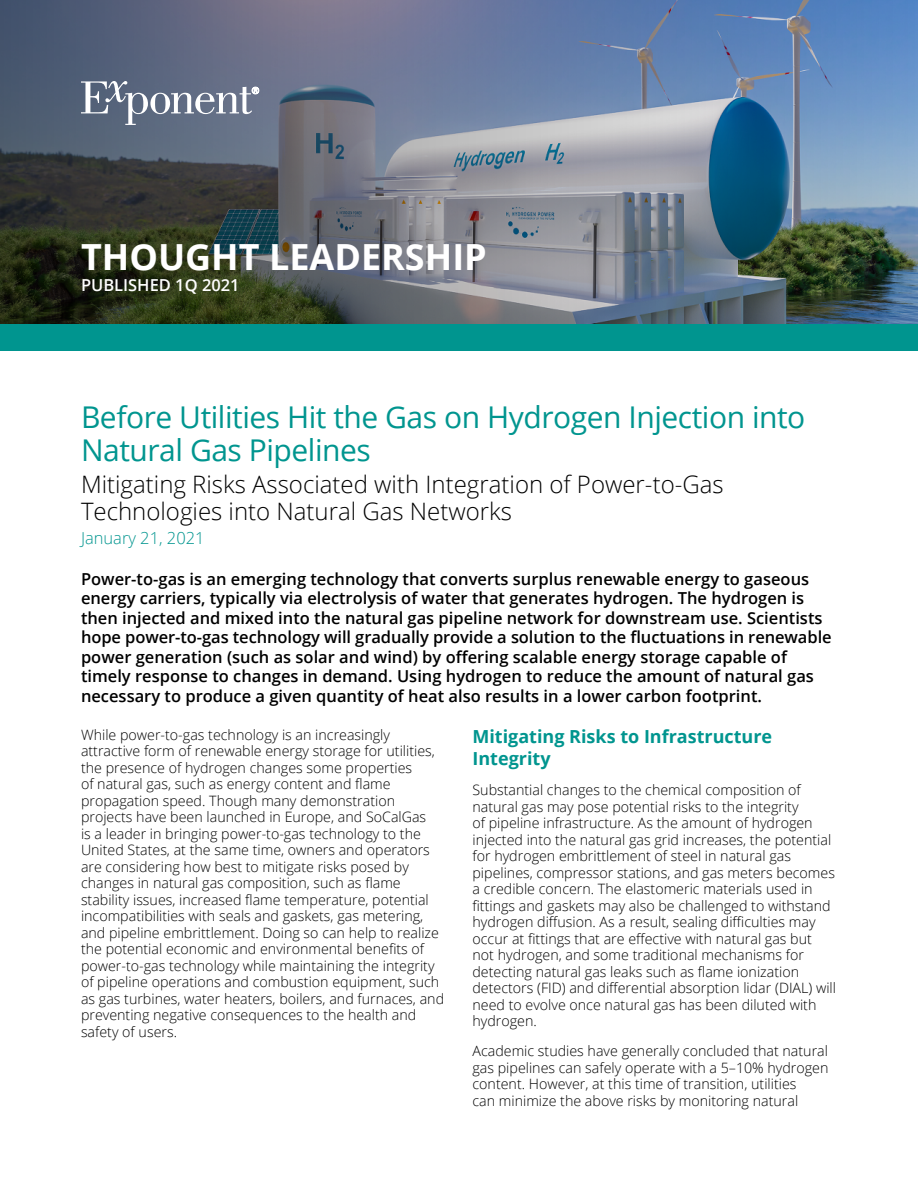
<style>
.page{position:relative;width:918px;height:1188px;background:#fff}
.page>*{position:absolute;margin:0;border:0;box-sizing:border-box;transform-origin:0 0}
.t1{font:700 36px "Open Sans";color:#fff}
.t2{font:30px/33px "Open Sans";letter-spacing:-.015em;color:#00958f}
.t3{font:300 24px/27px "Open Sans";color:#000}
.t4{font:700 18px/22.5px "Open Sans";color:#00958f}
.t5{font:600 16.5px/19.5px "Open Sans";color:#000}
.t6{font:600 16.5px "Open Sans";color:#fff}
.t7{font:300 16.5px "Open Sans";color:#00958f}
.t8{font:300 14.25px/16.5px "Open Sans";color:#000}
</style>
<div class="page">
<img style="left:0;top:0;width:918px;height:324px">
<div style="left:0;top:324px;width:918px;height:27px;background:#00958f"></div>
<svg style="left:81px;top:81px;width:178px;height:44px;background:#7c8699"></svg>
<h1 class="t1" style="left:81px;top:231px;width:407px">THOUGHT LEADERSHIP</h1>
<p class="t6" style="left:81px;top:274px;width:160px">PUBLISHED 1Q 2021</p>
<h2 class="t2" style="left:81px;top:400px;width:726px">Before Utilities Hit the Gas on Hydrogen Injection into<br>Natural Gas Pipelines</h2>
<h3 class="t3" style="left:81px;top:471px;width:644px">Mitigating Risks Associated with Integration of Power-to-Gas<br>Technologies into Natural Gas Networks</h3>
<p class="t7" style="left:81px;top:526px;width:125px">January 21, 2021</p>
<p class="t5" style="left:81px;top:569px;width:752px">Power-to-gas is an emerging technology that converts surplus renewable energy to gaseous energy carriers, typically via electrolysis of water that generates hydrogen. The hydrogen is then injected and mixed into the natural gas pipeline network for downstream use. Scientists hope power-to-gas technology will gradually provide a solution to the fluctuations in renewable power generation (such as solar and wind) by offering scalable energy storage capable of timely response to changes in demand. Using hydrogen to reduce the amount of natural gas necessary to produce a given quantity of heat also results in a lower carbon footprint.</p>
<p class="t8" style="left:81px;top:726px;width:365px">While power-to-gas technology is an increasingly attractive form of renewable energy storage for utilities, the presence of hydrogen changes some properties<br>of natural gas, such as energy content and flame propagation speed. Though many demonstration projects have been launched in Europe, and SoCalGas<br>is a leader in bringing power-to-gas technology to the United States, at the same time, owners and operators are considering how best to mitigate risks posed by changes in natural gas composition, such as flame stability issues, increased flame temperature, potential incompatibilities with seals and gaskets, gas metering, and pipeline embrittlement. Doing so can help to realize the potential economic and environmental benefits of power-to-gas technology while maintaining the integrity of pipeline operations and combustion equipment, such as gas turbines, water heaters, boilers, and furnaces, and preventing negative consequences to the health and safety of users.</p>
<p class="t4" style="left:472px;top:725px;width:301px">Mitigating Risks to Infrastructure<br>Integrity</p>
<p class="t8" style="left:472px;top:781px;width:365px">Substantial changes to the chemical composition of natural gas may pose potential risks to the integrity<br>of pipeline infrastructure. As the amount of hydrogen injected into the natural gas grid increases, the potential for hydrogen embrittlement of steel in natural gas pipelines, compressor stations, and gas meters becomes a credible concern. The elastomeric materials used in fittings and gaskets may also be challenged to withstand hydrogen diffusion. As a result, sealing difficulties may occur at fittings that are effective with natural gas but not hydrogen, and some traditional mechanisms for detecting natural gas leaks such as flame ionization detectors (FID) and differential absorption lidar (DIAL) will need to evolve once natural gas has been diluted with hydrogen.</p>
<p class="t8" style="left:472px;top:1042px;width:358px">Academic studies have generally concluded that natural gas pipelines can safely operate with a 5–10% hydrogen content. However, at this time of transition, utilities<br>can minimize the above risks by monitoring natural</p>
</div>
